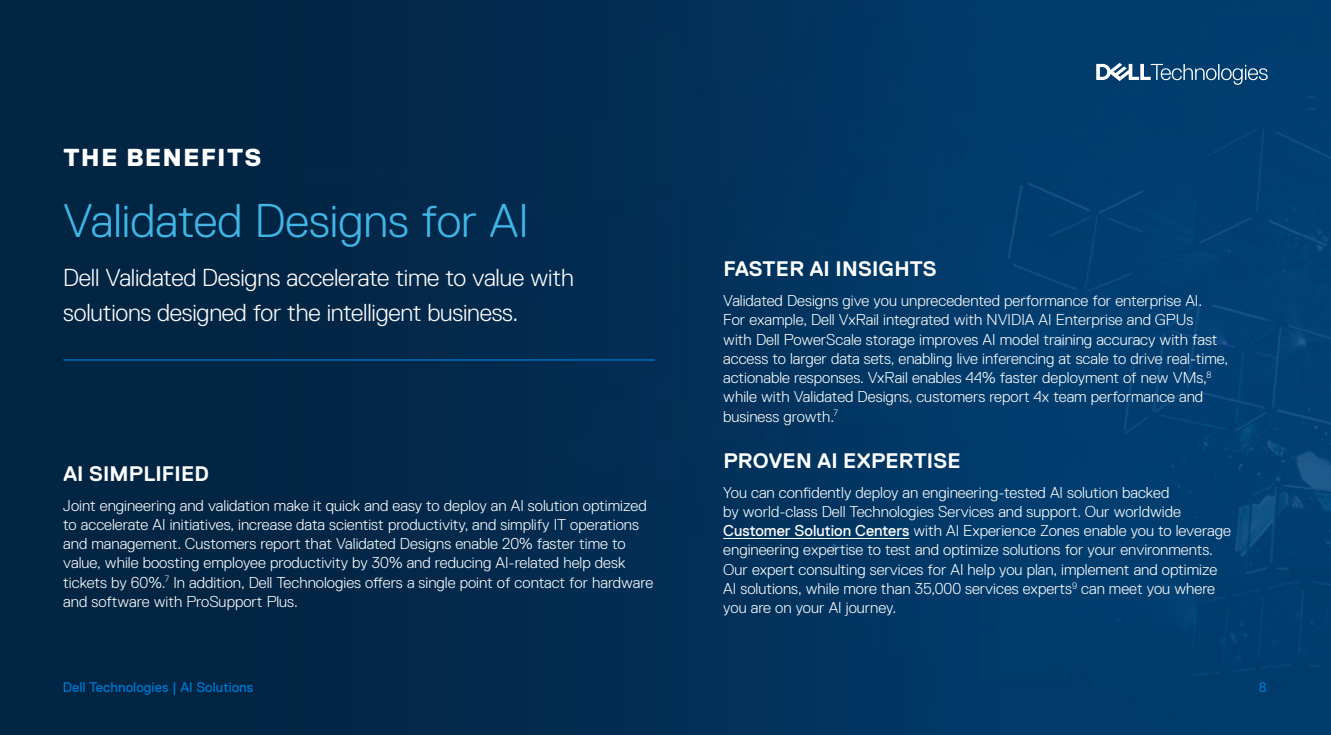
<style>
.page{position:relative;width:1331px;height:735px;background:#fff}
.page>*{position:absolute;margin:0;border:0;box-sizing:border-box;transform-origin:0 0}
.t1{font:300 47.25px "Dell Replica";color:#41b6e6}
.t2{font:300 24.5px/35px "Dell Replica";letter-spacing:-.01em;color:#fff}
.t3{font:800 24.5px "Dell Replica";letter-spacing:.07em;color:#fff}
.t4{font:700 21px "Dell Replica";letter-spacing:.01em;color:#fff}
.t5{font:300 15.75px/19.2px "Dell Replica";color:#fff}
.t6{font:14px "Dell Replica";color:#0076ce}
.s1{font-weight:400}
</style>
<div class="page">
<div style="left:0;top:0;width:1330px;height:735px;background:linear-gradient(to right,#03203c,#014176)"></div>
<hr style="left:63px;top:359px;width:592px;height:1px;background:#0076ce">
<hr style="left:723px;top:538px;width:186px;height:1px;background:#fff">
<svg style="left:1096px;top:63px;width:171px;height:22px;background:#3e6b91"></svg>
<p class="t3" style="left:63px;top:144px;width:199px">THE BENEFITS</p>
<p class="t1" style="left:63px;top:194px;width:467px">Validated Designs for AI</p>
<p class="t2" style="left:63px;top:260px;width:512px">Dell Validated Designs accelerate time to value with solutions designed for the intelligent business.</p>
<p class="t4" style="left:63px;top:462px;width:147px">AI SIMPLIFIED</p>
<p class="t5" style="left:63px;top:495px;width:591px">Joint engineering and validation make it quick and easy to deploy an AI solution optimized to accelerate AI initiatives, increase data scientist productivity, and simplify IT operations and management. Customers report that Validated Designs enable 20% faster time to value, while boosting employee productivity by 30% and reducing AI-related help desk tickets by 60%.<sup>7</sup> In addition, Dell Technologies offers a single point of contact for hardware and software with ProSupport Plus.</p>
<p class="t4" style="left:723px;top:257px;width:215px">FASTER AI INSIGHTS</p>
<p class="t5" style="left:723px;top:291px;width:506px">Validated Designs give you unprecedented performance for enterprise AI.<br>For example, Dell VxRail integrated with NVIDIA AI Enterprise and GPUs<br>with Dell PowerScale storage improves AI model training accuracy with fast access to larger data sets, enabling live inferencing at scale to drive real-time, actionable responses. VxRail enables 44% faster deployment of new VMs,<sup>8 </sup>while with Validated Designs, customers report 4x team performance and business growth.<sup>7</sup></p>
<p class="t4" style="left:723px;top:449px;width:239px">PROVEN AI EXPERTISE</p>
<p class="t5" style="left:723px;top:482px;width:509px">You can confidently deploy an engineering-tested AI solution backed<br>by world-class Dell Technologies Services and support. Our worldwide <span class="s1">Customer Solution Centers</span> with AI Experience Zones enable you to leverage engineering expertise to test and optimize solutions for your environments.<br>Our expert consulting services for AI help you plan, implement and optimize AI solutions, while more than 35,000 services experts<sup>9</sup> can meet you where you are on your AI journey.</p>
<p class="t6" style="left:63px;top:679px;width:192px">Dell Technologies | AI Solutions</p>
<p class="t6" style="left:1259px;top:679px;width:9px">8</p>
</div>
